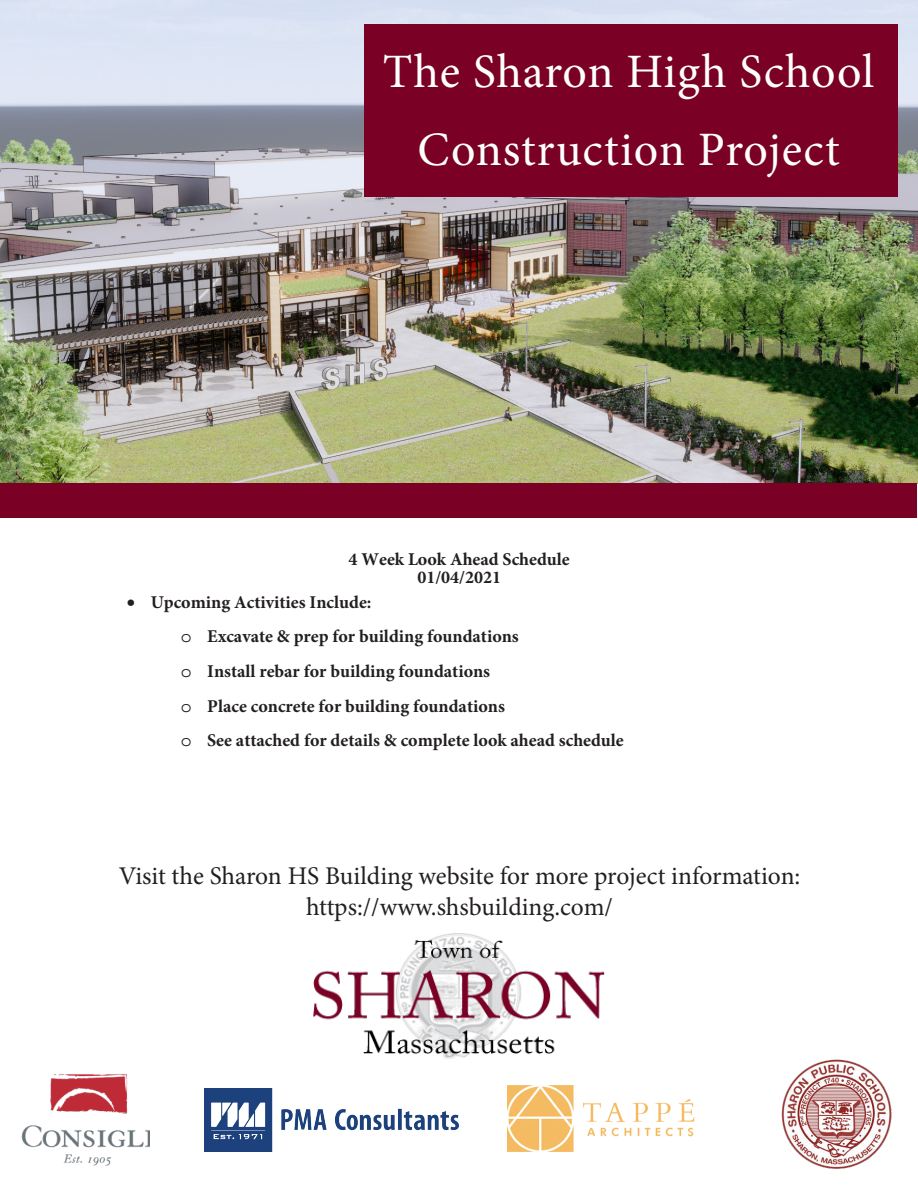
<style>
.page{position:relative;width:918px;height:1188px;background:#fff}
.page>*{position:absolute;margin:0;border:0;box-sizing:border-box;transform-origin:0 0}
.t1{font:48px "Minion Pro";letter-spacing:.015em;color:#fff}
.t2{font:25.5px/30.6px "Minion Pro";letter-spacing:-.005em;color:#231f20;text-align:center}
.t3{font:700 18px/34.5px "Minion Pro";color:#231f20;text-align:center}
.s1{font-family:"Courier Std";font-weight:400}
</style>
<div class="page">
<img style="left:314px;top:934px;width:290px;height:125px">
<img style="left:0;top:0;width:918px;height:483px">
<div style="left:1px;top:483px;width:916px;height:35px;background:#7a0026"></div>
<div style="left:364px;top:24px;width:534px;height:173px;background:#7a0026"></div>
<img style="left:205px;top:1088px;width:254px;height:63px">
<img style="left:781px;top:1060px;width:111px;height:109px">
<img style="left:508px;top:1086px;width:187px;height:65px">
<img style="left:22px;top:1074px;width:128px;height:92px">
<p class="t1" style="left:383px;top:40px;width:493px">The Sharon High School</p>
<p class="t1" style="left:417px;top:118px;width:424px">Construction Project</p>
<p class="t3" style="left:349px;top:550px;width:223px;line-height:17.7px">4 Week Look Ahead Schedule<br>01/04/2021</p>
<p class="t3" style="left:181px;top:585px;width:445px;text-align:left;text-indent:-54px">• Upcoming Activities Include:<br><span class="s1">o</span> Excavate &amp; prep for building foundations<br><span class="s1">o</span> Install rebar for building foundations<br><span class="s1">o</span> Place concrete for building foundations<br><span class="s1">o</span> See attached for details &amp; complete look ahead schedule</p>
<p class="t2" style="left:119px;top:861px;width:683px">Visit the Sharon HS Building website for more project information: https://www.shsbuilding.com/</p>
</div>
